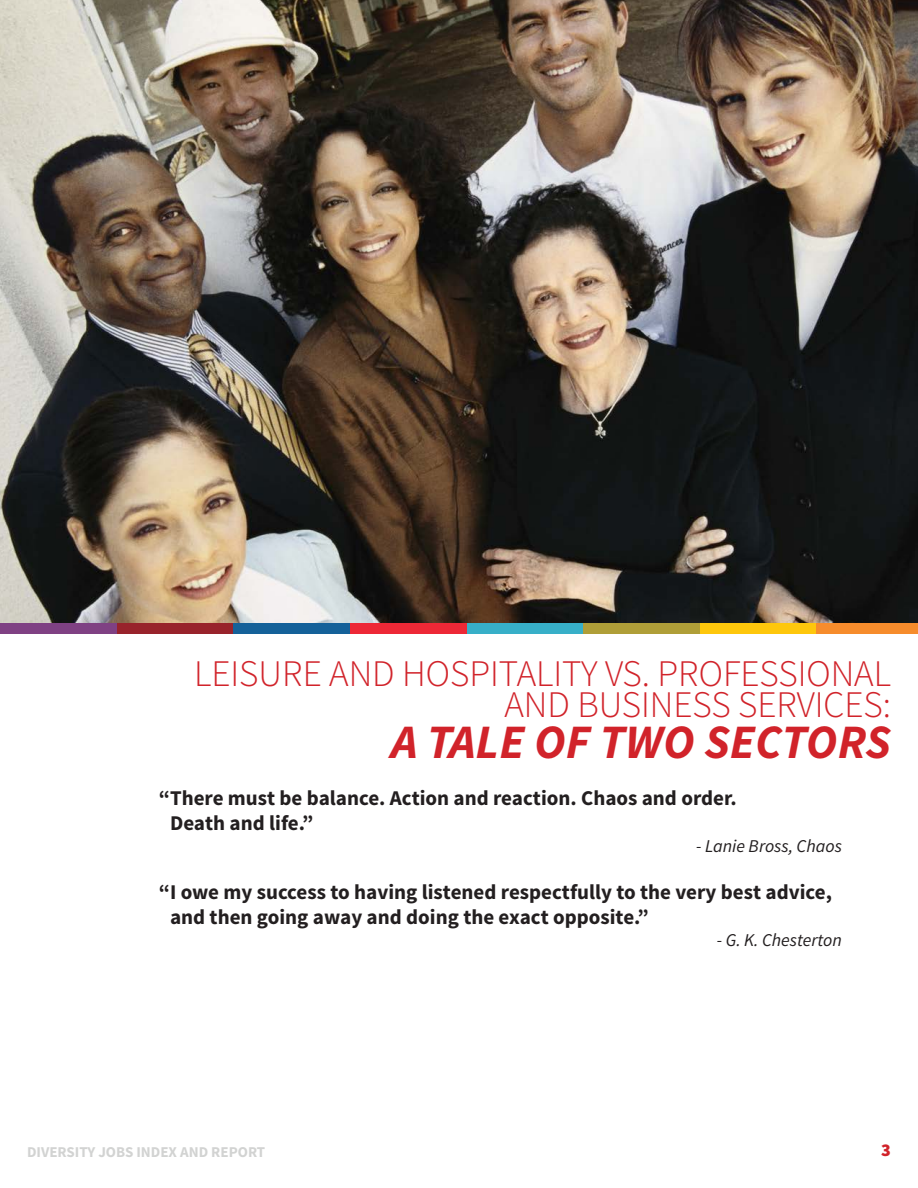
<style>
.page{position:relative;width:918px;height:1188px;background:#fff}
.page>*{position:absolute;margin:0;border:0;box-sizing:border-box;transform-origin:0 0}
.t1{font:italic 700 48px "Source Sans Pro";color:#d1232a}
.t2{font:300 37.5px/31.5px "Source Sans Pro";color:#d1232a;text-align:right}
.t3{font:700 21px/25.2px "Source Sans Pro";color:#231f20}
.t4{font:italic 18px "Source Sans Pro";color:#231f20}
.t5{font:900 18px "Source Sans Pro";color:#d1232a}
.t6{font:700 15px "Source Sans Pro";color:#d2d3d2}
</style>
<div class="page">
<div style="left:816px;top:623px;width:102px;height:11px;background:#f68c2c"></div>
<div style="left:699px;top:623px;width:117px;height:11px;background:#fec70c"></div>
<div style="left:583px;top:623px;width:116px;height:11px;background:#af9e38"></div>
<div style="left:466px;top:623px;width:117px;height:11px;background:#37afc8"></div>
<div style="left:350px;top:623px;width:116px;height:11px;background:#ed2836"></div>
<div style="left:233px;top:623px;width:117px;height:11px;background:#156199"></div>
<div style="left:117px;top:623px;width:116px;height:11px;background:#98232b"></div>
<div style="left:0;top:623px;width:117px;height:11px;background:#7f4183"></div>
<img style="left:0;top:0;width:918px;height:623px">
<h2 class="t2" style="left:194px;top:658px;width:698px">LEISURE AND HOSPITALITY VS. PROFESSIONAL<br>AND BUSINESS SERVICES:</h2>
<h1 class="t1" style="left:391px;top:711px;width:501px">A TALE OF TWO SECTORS</h1>
<p class="t3" style="left:170px;top:786px;width:568px;text-indent:-11px">“ There must be balance. Action and reaction. Chaos and order.<br>Death and life.”</p>
<p class="t4" style="left:696px;top:835px;width:147px">- Lanie Bross, Chaos</p>
<p class="t3" style="left:170px;top:880px;width:663px;text-indent:-11px">“ I owe my success to having listened respectfully to the very best advice, and then going away and doing the exact opposite.”</p>
<p class="t4" style="left:717px;top:929px;width:127px">- G. K. Chesterton</p>
<p class="t6" style="left:27px;top:1143px;width:240px">DIVERSITY JOBS INDEX AND REPORT</p>
<p class="t5" style="left:881px;top:1138px;width:11px">3</p>
</div>
